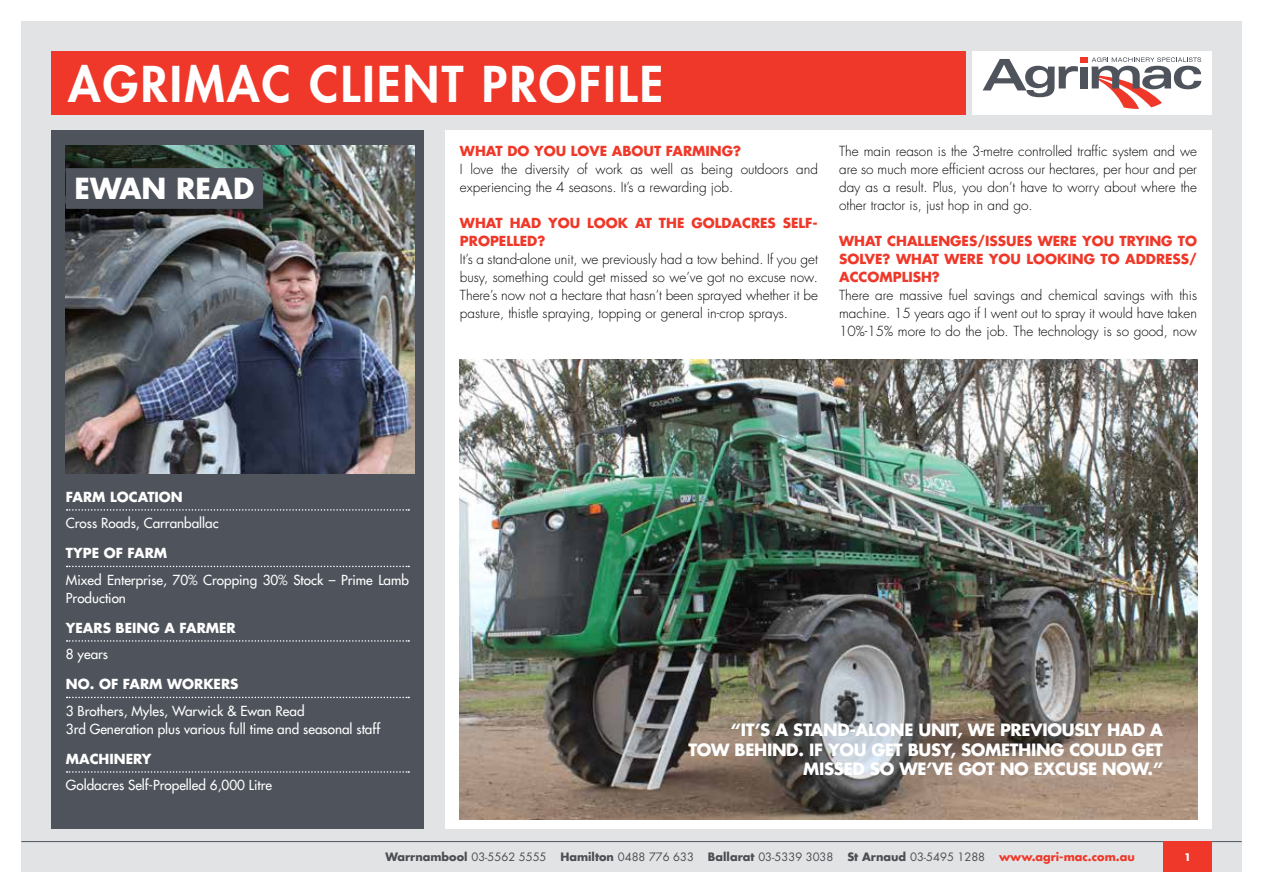
<style>
.page{position:relative;width:1263px;height:893px;background:#fff}
.page>*{position:absolute;margin:0;border:0;box-sizing:border-box;transform-origin:0 0}
.t1{font:800 48px "Futura LT";letter-spacing:.05em;color:#fff}
.t2{font:700 28.2px "Futura LT";color:#fff}
.t3{font:700 16.5px/19.5px "Futura LT";letter-spacing:-.02em;color:#fff;text-align:right}
.t4{font:300 13.5px/18px "Futura LT";color:#000;text-align:justify}
.t5{font:13.5px/18px "Futura LT";color:#fff}
.t6{font:700 13.5px/18px "Futura LT";color:#ef3829}
.t7{font:700 13.5px "Futura LT";color:#fff}
.t8{font:11.25px "Futura LT";color:#4b4f54}
.t9{font:700 10.2px "Futura LT";color:#fff}
.s1{font-weight:700}
.s2{font-weight:700;color:#ef3829}
</style>
<div class="page">
<div style="left:21px;top:21px;width:1221px;height:851px;background:#e2e3e4"></div>
<hr style="left:21px;top:841px;width:1221px;height:1px;background:#4f545c">
<div style="left:1163px;top:841px;width:49px;height:31px;background:#ef3829"></div>
<div style="left:51px;top:51px;width:914px;height:64px;background:#ef3829"></div>
<div style="left:972px;top:51px;width:240px;height:64px;background:#fff"></div>
<div style="left:1080px;top:57px;width:8px;height:5px;background:#ef3829"></div>
<svg style="left:983px;top:59px;width:95px;height:38px"></svg>
<div style="left:1080px;top:67px;width:8px;height:21px;background:#4f545c"></div>
<svg style="left:1091px;top:57px;width:110px;height:52px"></svg>
<div style="left:51px;top:131px;width:373px;height:698px;background:#4f545c"></div>
<svg style="left:67px;top:509px;width:342px;height:2px"></svg>
<svg style="left:67px;top:566px;width:342px;height:1px"></svg>
<svg style="left:67px;top:640px;width:342px;height:2px"></svg>
<svg style="left:67px;top:697px;width:342px;height:1px"></svg>
<svg style="left:67px;top:771px;width:342px;height:2px"></svg>
<img style="left:66px;top:146px;width:349px;height:328px">
<div style="left:66px;top:168px;width:197px;height:41px;background:#4f545c"></div>
<div style="left:445px;top:131px;width:767px;height:698px;background:#fff"></div>
<img style="left:460px;top:359px;width:737px;height:460px">
<h1 class="t1" style="left:68px;top:52px;width:597px">AGRIMAC CLIENT PROFILE</h1>
<h2 class="t2" style="left:75px;top:170px;width:181px">EWAN READ</h2>
<p class="t6" style="left:460px;top:142px;width:283px">WHAT DO YOU LOVE ABOUT FARMING?</p>
<p class="t4" style="left:460px;top:161px;width:359px">I love the diversity of work as well as being outdoors and experiencing the 4 seasons. It’s a rewarding job.</p>
<p class="t6" style="left:460px;top:214px;width:359px">WHAT HAD YOU LOOK AT THE GOLDACRES SELF -<br>PROPELLED?</p>
<p class="t4" style="left:460px;top:251px;width:359px">It’s a stand-alone unit, we previously had a tow behind. If you get busy, something could get missed so we’ve got no excuse now.<br>There’s now not a hectare that hasn’t been sprayed whether it be pasture, thistle spraying, topping or general in-crop sprays.</p>
<p class="t4" style="left:839px;top:143px;width:359px">The main reason is the 3-metre controlled traffic system and we are so much more efficient across our hectares, per hour and per day as a result. Plus, you don’t have to worry about where the other tractor is, just hop in and go.</p>
<p class="t6" style="left:839px;top:232px;width:359px;text-align:justify">WHAT CHALLENGES/ISSUES WERE YOU TRYING TO SOLVE? WHAT WERE YOU LOOKING TO ADDRESS/ ACCOMPLISH?</p>
<p class="t4" style="left:839px;top:287px;width:359px">There are massive fuel savings and chemical savings with this machine. 15 years ago if I went out to spray it would have taken 10%-15% more to do the job. The technology is so good, now</p>
<p class="t7" style="left:66px;top:487px;width:118px">FARM LOCATION</p>
<p class="t5" style="left:66px;top:514px;width:154px">Cross Roads, Carranballac</p>
<p class="t7" style="left:66px;top:544px;width:103px">TYPE OF FARM</p>
<p class="t5" style="left:66px;top:570px;width:345px">Mixed Enterprise, 70% Cropping 30% Stock – Prime Lamb<br>Production</p>
<p class="t7" style="left:66px;top:618px;width:171px">YEARS BEING A FARMER</p>
<p class="t5" style="left:66px;top:645px;width:44px">8 years</p>
<p class="t7" style="left:66px;top:675px;width:174px">NO. OF FARM WORKERS</p>
<p class="t5" style="left:66px;top:701px;width:316px">3 Brothers, Myles, Warwick &amp; Ewan Read<br>3rd Generation plus various full time and seasonal staff</p>
<p class="t7" style="left:66px;top:749px;width:87px">MACHINERY</p>
<p class="t5" style="left:66px;top:776px;width:208px">Goldacres Self-Propelled 6,000 Litre</p>
<p class="t3" style="left:688px;top:720px;width:476px">“IT’S A STAND-ALONE UNIT, WE PREVIOUSLY HAD A<br>TOW BEHIND. IF YOU GET BUSY, SOMETHING COULD GET<br>MISSED SO WE’VE GOT NO EXCUSE NOW.”</p>
<p class="t8" style="left:385px;top:850px;width:751px"><span class="s1">WARRNAMBOOL</span> 03-5562 5555 <span class="s1">HAMILTON</span> 0488 776 633 <span class="s1">BALLARAT</span> 03-5339 3038 <span class="s1">ST ARNAUD</span> 03-5495 1288 <span class="s2">WWW.AGRI-MAC.COM.AU</span></p>
<p class="t9" style="left:1184px;top:850px;width:8px">1</p>
</div>
